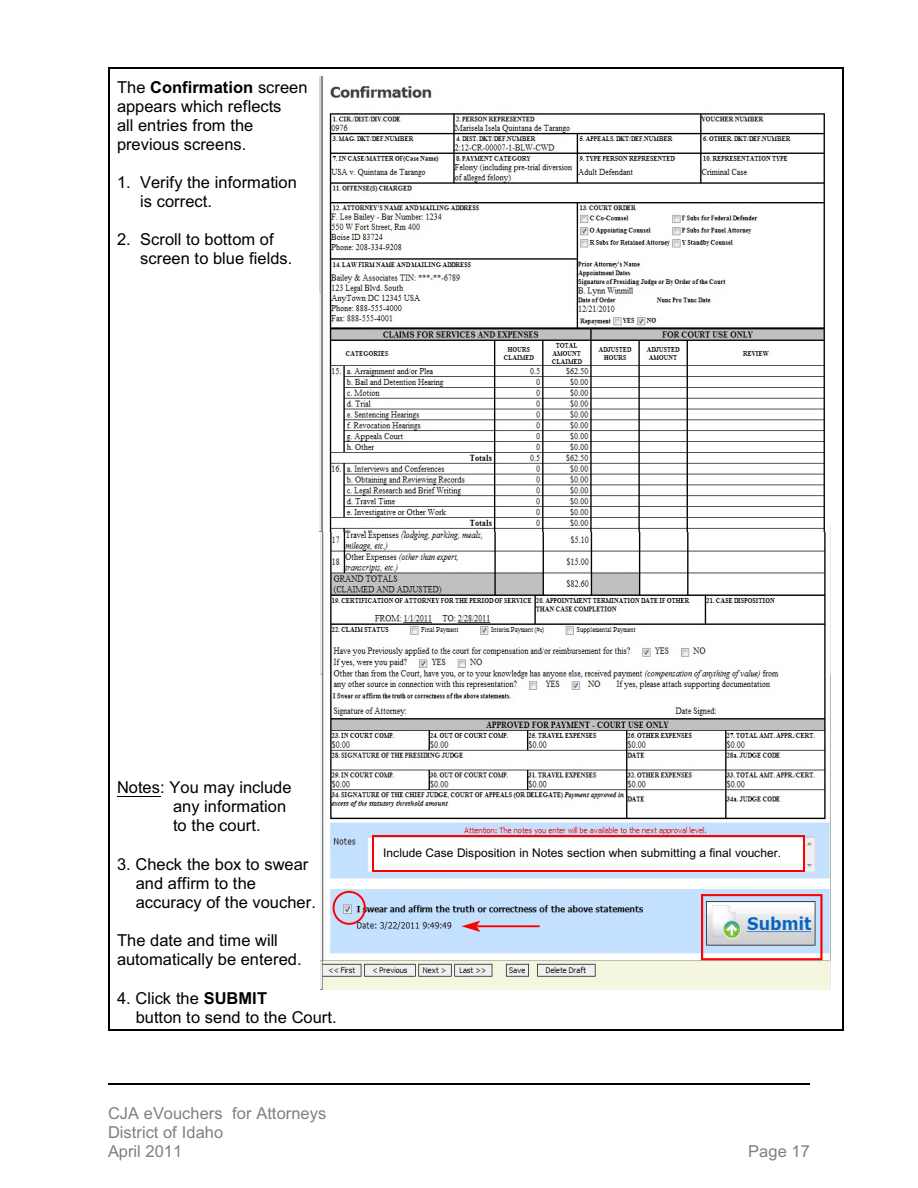
<style>
.page{position:relative;width:918px;height:1188px;background:#fff}
.page>*{position:absolute;margin:0;border:0;box-sizing:border-box;transform-origin:0 0}
.t1{font:16.5px/19px "Arial";color:#000}
.t2{font:16.5px/19px "Arial";color:#808080}
.t3{font:12px "Arial";color:#000}
.s1{font-weight:700}
</style>
<div class="page">
<hr style="left:108px;top:68px;width:1px;height:963px;background:#000">
<hr style="left:842px;top:68px;width:1px;height:963px;background:#000">
<hr style="left:108px;top:68px;width:735px;height:1px;background:#000">
<hr style="left:108px;top:1029px;width:735px;height:2px;background:#000">
<hr style="left:117px;top:796px;width:43px;height:1px;background:#000">
<img style="left:320px;top:526px;width:511px;height:464px">
<hr style="left:373px;top:835px;width:1px;height:36px;background:#f00">
<hr style="left:803px;top:835px;width:1px;height:36px;background:#f00">
<hr style="left:373px;top:835px;width:431px;height:1px;background:#f00">
<hr style="left:373px;top:870px;width:431px;height:2px;background:#f00">
<svg style="left:332px;top:890px;width:35px;height:36px"></svg>
<svg style="left:462px;top:921px;width:19px;height:11px"></svg>
<hr style="left:476px;top:925px;width:64px;height:2px;background:#f00">
<div style="left:701px;top:894px;width:122px;height:66px;border:2px solid #f00"></div>
<img style="left:319px;top:76px;width:509px;height:456px">
<hr style="left:108px;top:1083px;width:702px;height:2px;background:#000">
<p class="t1" style="left:117px;top:79px;width:192px">The <span class="s1">Confirmation</span> screen appears which reflects<br>all entries from the previous screens.</p>
<p class="t1" style="left:140px;top:174px;width:158px;text-indent:-23px">1. Verify the information is correct.</p>
<p class="t1" style="left:140px;top:232px;width:154px;text-indent:-23px">2. Scroll to bottom of screen to blue fields.</p>
<p class="t1" style="left:173px;top:779px;width:120px;text-indent:-56px">Notes: You may include any information to the court.</p>
<p class="t1" style="left:136px;top:856px;width:182px;text-indent:-19px">3. Check the box to swear and affirm to the accuracy of the voucher.</p>
<p class="t1" style="left:117px;top:932px;width:186px">The date and time will automatically be entered.</p>
<p class="t1" style="left:136px;top:990px;width:203px;text-indent:-19px">4. Click the <span class="s1">SUBMIT<br></span>button to send to the Court.</p>
<p class="t2" style="left:108px;top:1105px;width:220px">CJA eVouchers for Attorneys<br>District of Idaho<br>April 2011</p>
<p class="t3" style="left:383px;top:848px;width:399px">Include Case Disposition in Notes section when submitting a final voucher.</p>
<p class="t2" style="left:748px;top:1144px;width:63px">Page 17</p>
</div>
